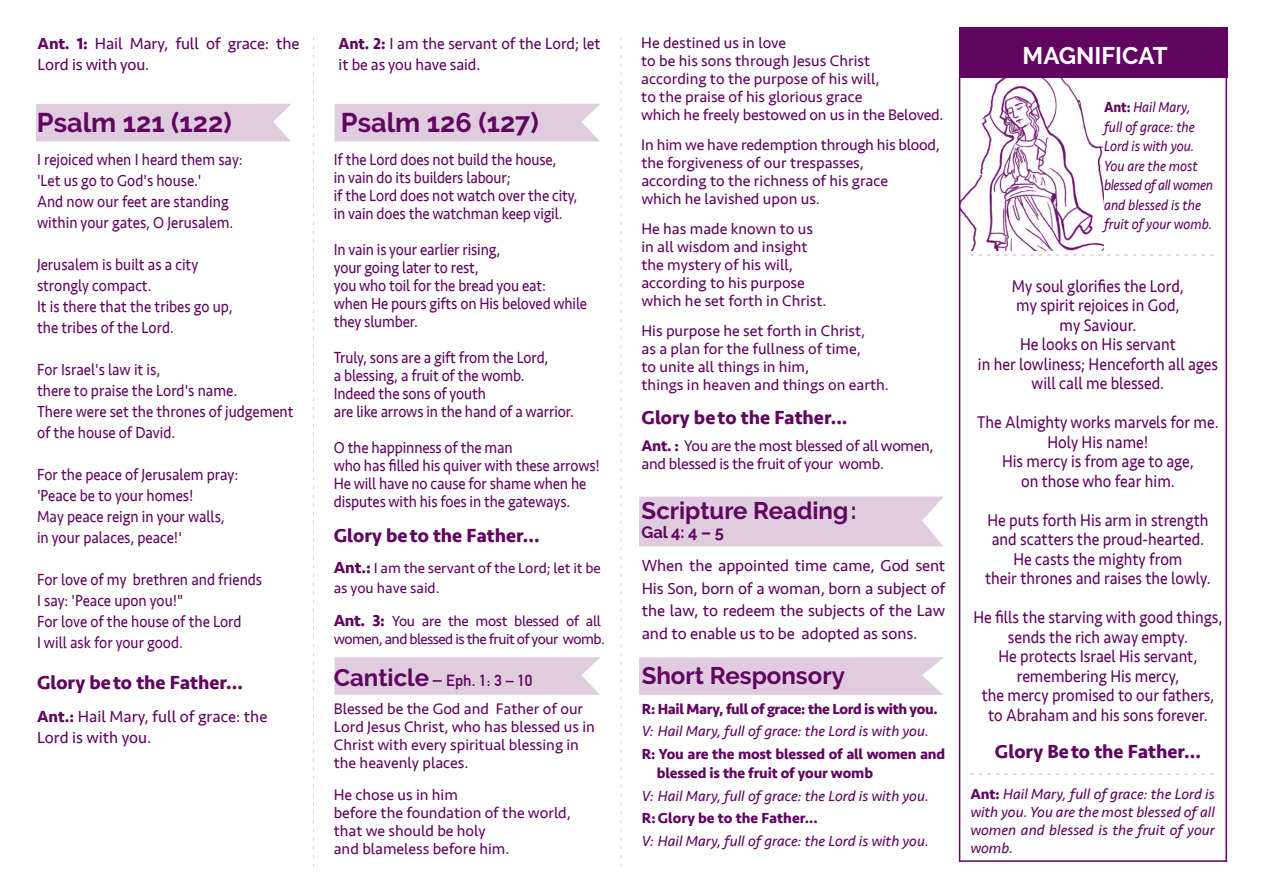
<style>
.page{position:relative;width:1263px;height:893px;background:#fff}
.page>*{position:absolute;margin:0;border:0;box-sizing:border-box;transform-origin:0 0}
.t1{font:700 27px "Raleway";color:#610460}
.t2{font:700 24px "Raleway";color:#610460}
.t3{font:700 24px "Raleway";color:#fff}
.t4{font:700 19.5px "Seravek";color:#610460}
.t5{font:17.4px/19.5px "Seravek";color:#610460;text-align:center;scale:.9 1}
.t6{font:16.5px/21px "Seravek";letter-spacing:-.005em;color:#610460;scale:.9 1}
.t7{font:16.5px/22.5px "Seravek";letter-spacing:-.005em;color:#610460}
.t8{font:16.5px/21px "Seravek";letter-spacing:-.005em;color:#610460;scale:.95 1}
.t9{font:700 16.5px "Raleway";color:#610460}
.t10{font:15.75px/18px "Seravek";color:#610460}
.t11{font:15.75px/18px "Seravek";letter-spacing:-.02em;color:#610460}
.t12{font:700 15.75px "DIN Alternate";color:#610460}
.t13{font:italic 15px/18px "Seravek";color:#610460;text-align:justify}
.t14{font:700 15px/19.5px "Seravek";letter-spacing:-.01em;color:#610460}
.t15{font:italic 15px/19.5px "Seravek";color:#610460;scale:.9 1}
.t16{font:15px/18px "Seravek";letter-spacing:-.025em;color:#610460}
.t17{font:15px/19.5px "Seravek";color:#610460}
.s1{font-weight:700}
.s2{font-weight:700;font-style:normal}
.s3{font-weight:700;font-size:16.5px}
.s4{font-family:"Raleway";font-size:24px}
.s5{font-size:18px}
</style>
<div class="page">
<img style="left:960px;top:78px;width:115px;height:172px">
<svg style="left:335px;top:657px;width:265px;height:38px;background:#e0cfe0"></svg>
<div style="left:639px;top:497px;width:305px;height:49px;background:#dfcddf"></div>
<div style="left:639px;top:657px;width:305px;height:38px;background:#dfcddf"></div>
<div style="left:36px;top:104px;width:255px;height:37px;background:#dfcddf"></div>
<div style="left:335px;top:104px;width:265px;height:37px;background:#dfcddf"></div>
<hr style="left:959px;top:860px;width:268px;height:2px;background:#610460">
<div style="left:959px;top:28px;width:268px;height:50px;background:#610460"></div>
<hr style="left:1225px;top:78px;width:2px;height:784px;background:#610460">
<hr style="left:959px;top:78px;width:1px;height:784px;background:#610460">
<svg style="left:970px;top:95px;width:258px;height:162px"></svg>
<svg style="left:970px;top:773px;width:244px;height:2px"></svg>
<svg style="left:621px;top:38px;width:1px;height:829px"></svg>
<svg style="left:313px;top:38px;width:1px;height:829px"></svg>
<p class="t10" style="left:641px;top:33px;width:304px">He destined us in love<br>to be his sons through Jesus Christ<br>according to the purpose of his will,<br>to the praise of his glorious grace<br>which he freely bestowed on us in the Beloved.</p>
<p class="t10" style="left:641px;top:135px;width:300px">In him we have redemption through his blood, the forgiveness of our trespasses,<br>according to the richness of his grace<br>which he lavished upon us.</p>
<p class="t10" style="left:641px;top:219px;width:187px">He has made known to us in all wisdom and insight the mystery of his will, according to his purpose which he set forth in Christ.</p>
<p class="t10" style="left:641px;top:321px;width:249px">His purpose he set forth in Christ,<br>as a plan for the fullness of time,<br>to unite all things in him,<br>things in heaven and things on earth.</p>
<p class="t4" style="left:641px;top:402px;width:207px">Glory beto the Father...</p>
<p class="t11" style="left:641px;top:437px;width:294px"><span class="s1">Ant. :</span> You are the most blessed of all women, and blessed is the fruit of your womb.</p>
<h2 class="t2" style="left:642px;top:496px;width:216px">Scripture Reading:</h2>
<p class="t9" style="left:642px;top:523px;width:84px">Gal 4: 4 – 5</p>
<p class="t7" style="left:642px;top:554px;width:305px;text-align:justify">When the appointed time came, God sent His Son, born of a woman, born a subject of the law, to redeem the subjects of the Law and to enable us to be adopted as sons.</p>
<h2 class="t2" style="left:642px;top:662px;width:205px">Short Responsory</h2>
<p class="t14" style="left:642px;top:699px;width:297px">R: Hail Mary, full of grace: the Lord is with you.</p>
<p class="t13" style="left:642px;top:722px;width:288px">V: Hail Mary, full of grace: the Lord is with you.</p>
<p class="t14" style="left:657px;top:744px;width:290px;text-indent:-15px">R: You are the most blessed of all women and blessed is the fruit of your womb</p>
<p class="t13" style="left:642px;top:787px;width:288px">V: Hail Mary, full of grace: the Lord is with you.</p>
<p class="t14" style="left:642px;top:808px;width:177px">R:Glory be to the Father...</p>
<p class="t13" style="left:642px;top:832px;width:288px">V: Hail Mary, full of grace: the Lord is with you.</p>
<p class="t7" style="left:38px;top:33px;width:263px;line-height:21px"><span class="s1">Ant. 1:</span> Hail Mary, full of grace: the<br>Lord is with you.</p>
<p class="t8" style="left:339px;top:33px;width:277px"><span class="s1">Ant. 2:</span> I am the servant of the Lord; let it be as you have said.</p>
<h2 class="t3" style="left:1022px;top:41px;width:147px">MAGNIFICAT</h2>
<h1 class="t1" style="left:37px;top:107px;width:196px">Psalm 121 (122)</h1>
<h1 class="t1" style="left:341px;top:107px;width:199px">Psalm 126 (127)</h1>
<p class="t15" style="left:1104px;top:97px;width:123px"><span class="s2">Ant:</span> Hail Mary,<br>full of grace: the<br>Lord is with you.<br>You are the most blessed of all women and blessed is the fruit of your womb.</p>
<p class="t6" style="left:334px;top:151px;width:272px;line-height:18px">If the Lord does not build the house,<br>in vain do its builders labour;<br>if the Lord does not watch over the city, in vain does the watchman keep vigil.</p>
<p class="t6" style="left:334px;top:241px;width:283px;line-height:18px">In vain is your earlier rising,<br>your going later to rest,<br>you who toil for the bread you eat:<br>when He pours gifts on His beloved while they slumber.</p>
<p class="t6" style="left:334px;top:349px;width:268px;line-height:18px">Truly, sons are a gift from the Lord,<br>a blessing, a fruit of the womb.<br>Indeed the sons of youth<br>are like arrows in the hand of a warrior.</p>
<p class="t6" style="left:334px;top:439px;width:297px;line-height:18px">O the happinness of the man<br>who has filled his quiver with these arrows!<br>He will have no cause for shame when he disputes with his foes in the gateways.</p>
<p class="t4" style="left:334px;top:519px;width:207px">Glory beto the Father...</p>
<p class="t17" style="left:334px;top:558px;width:269px"><span class="s3">Ant.:</span> I am the servant of the Lord; let it be as you have said.</p>
<p class="t16" style="left:334px;top:612px;width:273px"><span class="s3">Ant. 3:</span> You are the most blessed of all women, and blessed is the fruit of your womb.</p>
<p class="t12" style="left:334px;top:668px;width:200px"><span class="s4">Canticle</span> <span class="s5">–</span> Eph. 1: 3 – 10</p>
<p class="t10" style="left:334px;top:700px;width:263px">Blessed be the God and Father of our Lord Jesus Christ, who has blessed us in Christ with every spiritual blessing in the heavenly places.</p>
<p class="t10" style="left:334px;top:785px;width:239px">He chose us in him<br>before the foundation of the world, that we should be holy<br>and blameless before him.</p>
<p class="t6" style="left:37px;top:149px;width:230px">I rejoiced when I heard them say: 'Let us go to God's house.'<br>And now our feet are standing within your gates, O Jerusalem.</p>
<p class="t6" style="left:37px;top:254px;width:219px">Jerusalem is built as a city strongly compact.<br>It is there that the tribes go up, the tribes of the Lord.</p>
<p class="t6" style="left:37px;top:359px;width:286px">For Israel's law it is,<br>there to praise the Lord's name.<br>There were set the thrones of judgement of the house of David.</p>
<p class="t6" style="left:37px;top:464px;width:225px">For the peace of Jerusalem pray: 'Peace be to your homes!<br>May peace reign in your walls, in your palaces, peace!'</p>
<p class="t6" style="left:37px;top:569px;width:252px">For love of my brethren and friends<br>I say: 'Peace upon you!"<br>For love of the house of the Lord<br>I will ask for your good.</p>
<p class="t4" style="left:37px;top:666px;width:207px">Glory beto the Father...</p>
<p class="t7" style="left:37px;top:706px;width:232px;line-height:21px"><span class="s1">Ant.:</span> Hail Mary, full of grace: the<br>Lord is with you.</p>
<p class="t5" style="left:978px;top:276px;width:268px">My soul glorifies the Lord,<br>my spirit rejoices in God,<br>my Saviour.<br>He looks on His servant<br>in her lowliness; Henceforth all ages will call me blessed.</p>
<p class="t5" style="left:977px;top:413px;width:270px">The Almighty works marvels for me.<br>Holy His name!<br>His mercy is from age to age,<br>on those who fear him.</p>
<p class="t5" style="left:985px;top:510px;width:252px">He puts forth His arm in strength and scatters the proud-hearted.<br>He casts the mighty from<br>their thrones and raises the lowly.</p>
<p class="t5" style="left:973px;top:608px;width:278px">He fills the starving with good things, sends the rich away empty.<br>He protects Israel His servant, remembering His mercy,<br>the mercy promised to our fathers, to Abraham and his sons forever.</p>
<p class="t4" style="left:995px;top:736px;width:207px">Glory Beto the Father...</p>
<p class="t13" style="left:970px;top:785px;width:246px"><span class="s2">Ant:</span> Hail Mary, full of grace: the Lord is with you. You are the most blessed of all women and blessed is the fruit of your womb.</p>
</div>
